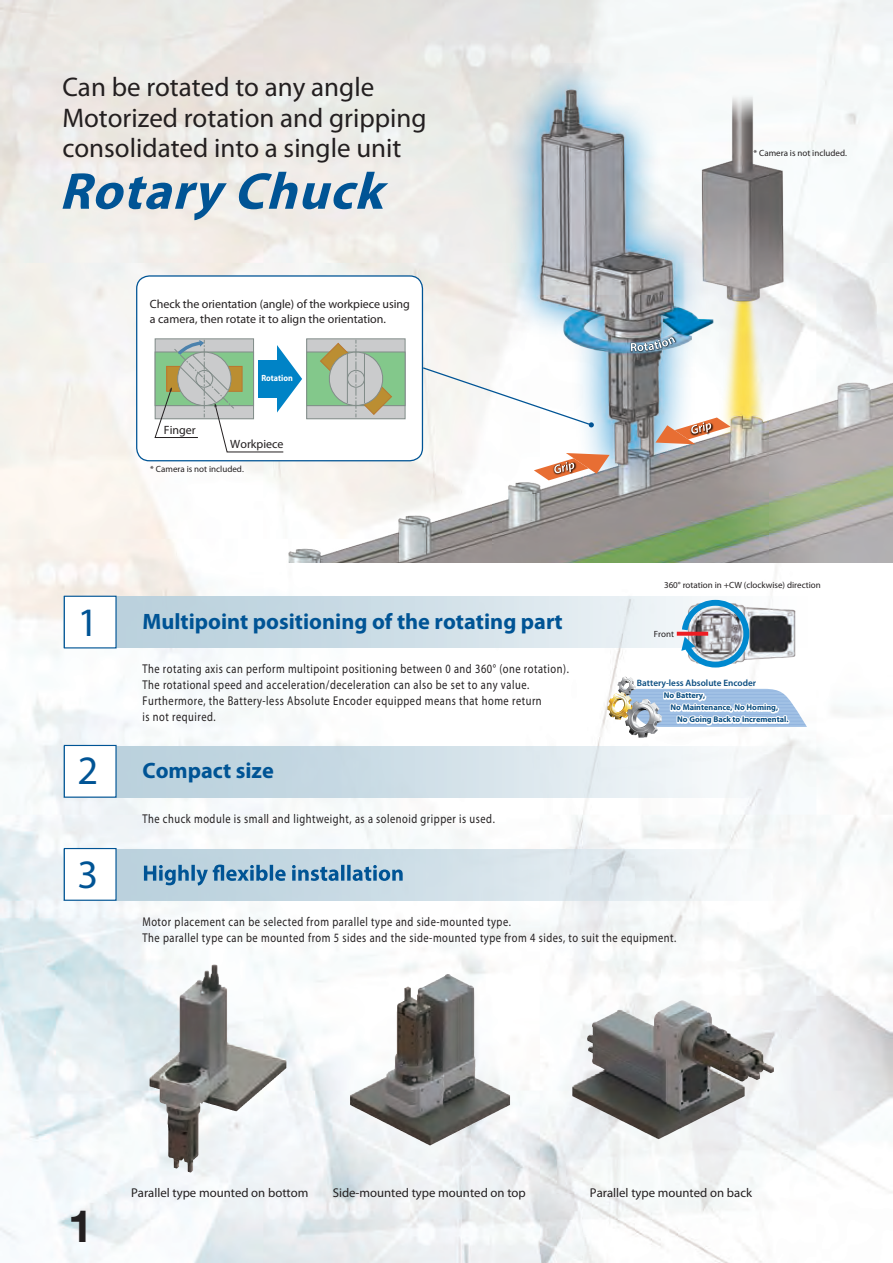
<style>
.page{position:relative;width:893px;height:1263px;background:#fff}
.page>*{position:absolute;margin:0;border:0;box-sizing:border-box;transform-origin:0 0}
.t1{font:italic 700 52.05px "Myriad Pro";color:#005495}
.t2{font:700 44.7px "Helvetica Neue";color:#231f20}
.t3{font:40.5px "Myriad Pro";color:#005495}
.t4{font:27px/30.8px "Myriad Pro";color:#231f20}
.t5{font:700 22.35px "Myriad Pro";color:#005495}
.t6{font:12.75px/15.8px "Myriad Pro";letter-spacing:.05em;color:#231f20;scale:.82 1}
.t7{font:12.75px "Myriad Pro";color:#231f20}
.t8{font:12px/15px "Myriad Pro";color:#231f20}
.t9{font:600 9.15px "Myriad Pro";color:#0a4d80}
.t10{font:9px "Myriad Pro";color:#231f20}
.t11{font:700 9px "Myriad Pro";color:#fff;scale:.9 1}
.t12{font:700 8.25px "Myriad Pro";color:#0a4d80}
.s1{font-weight:400;font-size:40.5px}
</style>
<div class="page">
<img style="left:0;top:0;width:893px;height:1263px">
<img style="left:215px;top:64px;width:678px;height:499px">
<img style="left:630px;top:336px;width:48px;height:18px">
<svg style="left:631px;top:337px;width:44px;height:14px"></svg>
<svg style="left:655px;top:417px;width:76px;height:27px"></svg>
<svg style="left:534px;top:453px;width:76px;height:27px"></svg>
<div style="left:137px;top:276px;width:285px;height:185px;background:#fff;border-radius:13px"></div>
<div style="left:136px;top:275px;width:287px;height:186px;border:1px solid #005495;border-radius:13px"></div>
<div style="left:307px;top:339px;width:98px;height:80px;background:#cacbcc"></div>
<div style="left:306px;top:339px;width:99px;height:80px;border:1px solid #818c89"></div>
<div style="left:307px;top:352px;width:98px;height:54px;background:#83c88b"></div>
<div style="left:306px;top:352px;width:99px;height:54px;border:1px solid #818c89"></div>
<svg style="left:320px;top:340px;width:72px;height:77px"></svg>
<svg style="left:155px;top:339px;width:147px;height:113px"></svg>
<svg style="left:422px;top:366px;width:172px;height:61px"></svg>
<img style="left:149px;top:964px;width:64px;height:208px">
<img style="left:350px;top:974px;width:97px;height:132px">
<img style="left:587px;top:1000px;width:95px;height:51px">
<svg style="left:117px;top:597px;width:691px;height:51px;background:#d1e0e8"></svg>
<div style="left:64px;top:596px;width:53px;height:52px;background:#fff;border:1px solid #005495"></div>
<div style="left:64px;top:746px;width:744px;height:51px;background:linear-gradient(to right,#afcad8,#f8fafa)"></div>
<div style="left:64px;top:745px;width:53px;height:53px;background:#fff;border:1px solid #005495"></div>
<div style="left:64px;top:849px;width:744px;height:51px;background:linear-gradient(to right,#aec9d8,#f8f9f9)"></div>
<svg style="left:144px;top:864px;width:259px;height:21px;background:#80aac7"></svg>
<div style="left:64px;top:848px;width:53px;height:53px;background:#fff;border:1px solid #005495"></div>
<img style="left:752px;top:601px;width:44px;height:65px">
<svg style="left:678px;top:599px;width:74px;height:69px"></svg>
<svg style="left:677px;top:632px;width:31px;height:4px"></svg>
<svg style="left:608px;top:676px;width:199px;height:62px"></svg>
<h3 class="t4" style="left:62px;top:71px;width:366px">Can be rotated to any angle<br>Motorized rotation and gripping consolidated into a single unit</h3>
<h1 class="t1" style="left:59px;top:157px;width:342px">RotaryChuck</h1>
<p class="t8" style="left:150px;top:296px;width:262px">Check the orientation (angle) of the workpiece using a camera, then rotate it to align the orientation.</p>
<p class="t8" style="left:164px;top:422px;width:33px">Finger</p>
<p class="t11" style="left:261px;top:372px;width:36px">Rotation</p>
<p class="t8" style="left:230px;top:436px;width:55px">Workpiece</p>
<p class="t10" style="left:150px;top:463px;width:95px">* Camera is not included.</p>
<h3 class="t5" style="left:78px;top:607px;width:487px"><span class="s1">1</span> Multipoint positioning of the rotating part</h3>
<h3 class="t3" style="left:78px;top:746px;width:22px">2</h3>
<h3 class="t3" style="left:78px;top:850px;width:22px">3</h3>
<p class="t6" style="left:142px;top:661px;width:521px">The rotating axis can perform multipoint positioning between 0 and 360° (one rotation).<br>The rotational speed and acceleration/deceleration can also be set to any value.<br>Furthermore, the Battery-less Absolute Encoder equipped means that home return<br>is not required.</p>
<h3 class="t5" style="left:142px;top:756px;width:133px">Compact size</h3>
<p class="t6" style="left:142px;top:811px;width:431px">The chuck module is small and lightweight, as a solenoid gripper is used.</p>
<p class="t10" style="left:753px;top:147px;width:95px">* Camera is not included.</p>
<p class="t10" style="left:664px;top:579px;width:158px">360° rotation in +CW (clockwise) direction</p>
<p class="t10" style="left:654px;top:629px;width:22px">Front</p>
<p class="t9" style="left:637px;top:677px;width:121px">Battery-less Absolute Encoder</p>
<p class="t12" style="left:664px;top:690px;width:43px">No Battery,</p>
<p class="t12" style="left:671px;top:702px;width:109px">No Maintenance, No Homing,</p>
<p class="t12" style="left:677px;top:714px;width:113px">No Going Back to Incremental.</p>
<p class="t6" style="left:142px;top:914px;width:653px">Motor placement can be selected from parallel type and side-mounted type.<br>The parallel type can be mounted from 5 sides and the side-mounted type from 4 sides, to suit the equipment.</p>
<h2 class="t2" style="left:68px;top:1198px;width:26px">1</h2>
<p class="t7" style="left:131px;top:1185px;width:179px">Parallel type mounted on bottom</p>
<p class="t7" style="left:333px;top:1185px;width:195px">Side-mounted type mounted on top</p>
<p class="t7" style="left:590px;top:1185px;width:164px">Parallel type mounted on back</p>
</div>
